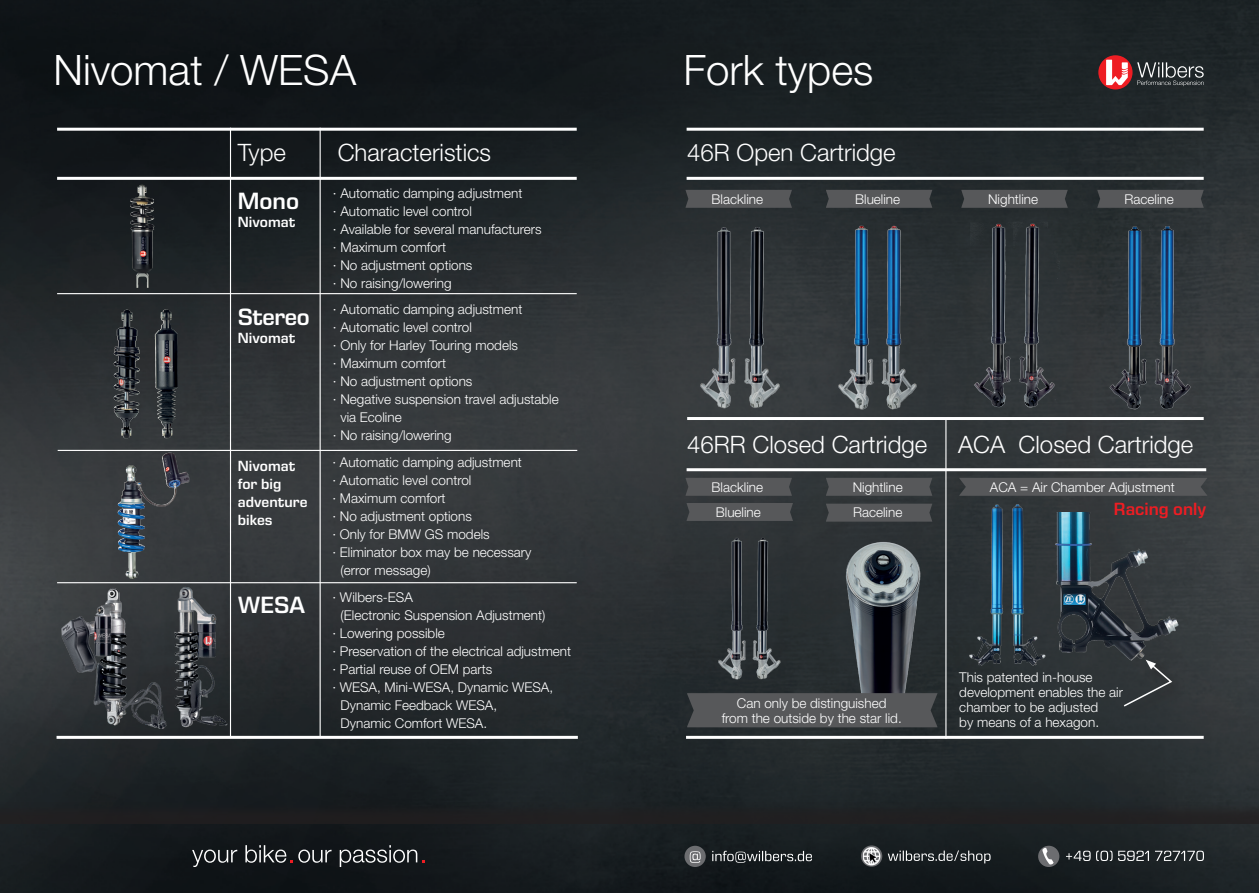
<style>
.page{position:relative;width:1259px;height:893px;background:#fff}
.page>*{position:absolute;margin:0;border:0;box-sizing:border-box;transform-origin:0 0}
.t1{font:300 42px "Helvetica Neue LT Pro";color:#fff}
.t2{font:300 24px "Helvetica Neue LT Pro";color:#fff}
.t3{font:600 24px "Eurostile Next LT Pro";letter-spacing:-.015em;color:#fff}
.t4{font:600 18px "Eurostile Next LT Pro";color:#ee1d23}
.t5{font:600 15px/18px "Eurostile Next LT Pro";color:#fff}
.t6{font:300 13.5px/18px "Helvetica Neue LT Pro";color:#fff}
</style>
<div class="page">
<img style="left:0;top:0;width:1259px;height:802px">
<div style="left:0;top:802px;width:1259px;height:91px;background:#231f20"></div>
<img style="left:0;top:825px;width:1259px;height:68px">
<svg style="left:192px;top:845px;width:232px;height:22px;background:#373a3d"></svg>
<svg style="left:1098px;top:55px;width:34px;height:34px"></svg>
<svg style="left:1106px;top:60px;width:21px;height:25px"></svg>
<svg style="left:1137px;top:62px;width:66px;height:24px;background:#4d5254"></svg>
<div style="left:684px;top:846px;width:22px;height:21px;background:#6c6d70;border-radius:50%"></div>
<svg style="left:690px;top:851px;width:10px;height:12px"></svg>
<svg style="left:712px;top:851px;width:100px;height:12px"></svg>
<svg style="left:861px;top:845px;width:21px;height:22px"></svg>
<img style="left:862px;top:845px;width:19px;height:21px">
<svg style="left:887px;top:850px;width:103px;height:13px"></svg>
<div style="left:1038px;top:846px;width:21px;height:21px;background:#6c6d70;border-radius:50%"></div>
<svg style="left:1042px;top:848px;width:11px;height:16px"></svg>
<svg style="left:1066px;top:851px;width:138px;height:10px"></svg>
<hr style="left:57px;top:293px;width:520px;height:1px;background:#fff">
<hr style="left:58px;top:450px;width:519px;height:1px;background:#fff">
<hr style="left:687px;top:417px;width:516px;height:3px;background:#fff">
<hr style="left:57px;top:582px;width:520px;height:1px;background:#fff">
<hr style="left:57px;top:736px;width:521px;height:3px;background:#fff">
<hr style="left:686px;top:736px;width:517px;height:3px;background:#fff">
<hr style="left:57px;top:177px;width:520px;height:3px;background:#fff">
<hr style="left:686px;top:177px;width:517px;height:3px;background:#fff">
<hr style="left:686px;top:468px;width:520px;height:3px;background:#fff">
<hr style="left:57px;top:128px;width:520px;height:3px;background:#fff">
<hr style="left:686px;top:128px;width:517px;height:3px;background:#fff">
<hr style="left:230px;top:128px;width:1px;height:609px;background:#fff">
<hr style="left:319px;top:128px;width:2px;height:609px;background:#fff">
<img style="left:130px;top:185px;width:10px;height:85px">
<img style="left:155px;top:309px;width:10px;height:84px">
<svg style="left:162px;top:453px;width:8px;height:7px"></svg>
<img style="left:55px;top:586px;width:93px;height:147px">
<img style="left:148px;top:586px;width:102px;height:147px">
<hr style="left:945px;top:418px;width:1px;height:321px;background:#fff">
<img style="left:690px;top:218px;width:97px;height:199px">
<img style="left:710px;top:530px;width:76px;height:156px">
<img style="left:967px;top:496px;width:80px;height:172px">
<img style="left:1043px;top:513px;width:137px;height:155px">
<img style="left:831px;top:530px;width:100px;height:163px">
<img style="left:963px;top:218px;width:102px;height:199px">
<img style="left:832px;top:218px;width:94px;height:199px">
<img style="left:1098px;top:218px;width:106px;height:199px">
<div style="left:687px;top:693px;width:250px;height:34px;background:#57585a"></div>
<svg style="left:685px;top:190px;width:107px;height:18px;background:#545658"></svg>
<div style="left:685px;top:478px;width:107px;height:18px;background:#57585a"></div>
<div style="left:959px;top:478px;width:248px;height:18px;background:#57585a"></div>
<svg style="left:961px;top:190px;width:106px;height:18px;background:#555658"></svg>
<div style="left:826px;top:478px;width:106px;height:18px;background:#57585a"></div>
<svg style="left:826px;top:190px;width:106px;height:18px;background:#555658"></svg>
<div style="left:686px;top:503px;width:107px;height:18px;background:#57585a"></div>
<div style="left:1097px;top:190px;width:106px;height:18px;background:#57585a"></div>
<svg style="left:826px;top:504px;width:106px;height:18px;background:#555658"></svg>
<div style="left:1121px;top:657px;width:65px;height:64px;background:#303538"></div>
<svg style="left:1124px;top:660px;width:49px;height:47px"></svg>
<h1 class="t1" style="left:53px;top:45px;width:304px">Nivomat / WESA</h1>
<h1 class="t1" style="left:683px;top:45px;width:191px">Fork types</h1>
<h2 class="t2" style="left:238px;top:138px;width:50px">Type</h2>
<h2 class="t2" style="left:687px;top:138px;width:210px">46R Open Cartridge</h2>
<h2 class="t2" style="left:338px;top:138px;width:155px">Characteristics</h2>
<p class="t6" style="left:333px;top:184px;width:210px">· Automatic damping adjustment<br>· Automatic level control<br>· Available for several manufacturers · Maximum comfort<br>· No adjustment options<br>· No raising/lowering</p>
<p class="t6" style="left:333px;top:300px;width:191px">· Automatic damping adjustment</p>
<p class="t6" style="left:333px;top:318px;width:141px">· Automatic level control</p>
<p class="t6" style="left:333px;top:336px;width:187px">· Only for Harley Touring models</p>
<p class="t6" style="left:333px;top:354px;width:115px">· Maximum comfort</p>
<p class="t6" style="left:333px;top:372px;width:141px">· No adjustment options</p>
<p class="t6" style="left:333px;top:390px;width:227px">· Negative suspension travel adjustable</p>
<p class="t6" style="left:340px;top:408px;width:63px">via Ecoline</p>
<p class="t6" style="left:333px;top:426px;width:120px">· No raising/lowering</p>
<p class="t6" style="left:332px;top:453px;width:191px">· Automatic damping adjustment</p>
<p class="t6" style="left:332px;top:471px;width:141px">· Automatic level control</p>
<p class="t6" style="left:332px;top:489px;width:115px">· Maximum comfort</p>
<p class="t6" style="left:332px;top:507px;width:141px">· No adjustment options</p>
<p class="t6" style="left:332px;top:525px;width:159px">· Only for BMW GS models</p>
<p class="t6" style="left:332px;top:543px;width:201px">· Eliminator box may be necessary</p>
<p class="t6" style="left:340px;top:561px;width:92px">(error message)</p>
<p class="t6" style="left:332px;top:588px;width:82px">· Wilbers-ESA</p>
<p class="t6" style="left:340px;top:606px;width:206px">(Electronic Suspension Adjustment)</p>
<p class="t6" style="left:332px;top:624px;width:114px">· Lowering possible</p>
<p class="t6" style="left:332px;top:642px;width:240px">· Preservation of the electrical adjustment</p>
<p class="t6" style="left:332px;top:660px;width:161px">· Partial reuse of OEM parts</p>
<p class="t6" style="left:332px;top:678px;width:222px">· WESA, Mini-WESA, Dynamic WESA,</p>
<p class="t6" style="left:340px;top:696px;width:158px">Dynamic Feedback WESA,</p>
<p class="t6" style="left:340px;top:714px;width:148px">Dynamic Comfort WESA.</p>
<h2 class="t3" style="left:238px;top:188px;width:63px">Mono</h2>
<p class="t5" style="left:238px;top:214px;width:59px">Nivomat</p>
<p class="t6" style="left:711px;top:190px;width:53px">Blackline</p>
<p class="t6" style="left:855px;top:190px;width:47px">Blueline</p>
<p class="t6" style="left:988px;top:190px;width:52px">Nightline</p>
<p class="t6" style="left:1124px;top:190px;width:51px">Raceline</p>
<h2 class="t3" style="left:238px;top:304px;width:73px">Stereo</h2>
<p class="t5" style="left:238px;top:329px;width:59px">Nivomat</p>
<h2 class="t2" style="left:687px;top:429px;width:242px">46RR Closed Cartridge</h2>
<h2 class="t2" style="left:958px;top:429px;width:237px">ACA Closed Cartridge</h2>
<p class="t5" style="left:238px;top:457px;width:71px">Nivomat for big adventure bikes</p>
<p class="t6" style="left:711px;top:478px;width:53px">Blackline</p>
<p class="t6" style="left:990px;top:478px;width:186px">ACA = Air Chamber Adjustment</p>
<p class="t6" style="left:852px;top:478px;width:52px">Nightline</p>
<h3 class="t4" style="left:1114px;top:499px;width:94px">Racing only</h3>
<p class="t6" style="left:716px;top:503px;width:47px">Blueline</p>
<p class="t6" style="left:853px;top:503px;width:51px">Raceline</p>
<h2 class="t3" style="left:238px;top:592px;width:69px">WESA</h2>
<p class="t6" style="left:959px;top:670px;width:165px;line-height:15px">This patented in-house development enables the air chamber to be adjusted<br>by means of a hexagon.</p>
<p class="t6" style="left:721px;top:695px;width:182px;line-height:15px;text-align:center">Can only be distinguished<br>from the outside by the star lid.</p>
</div>
